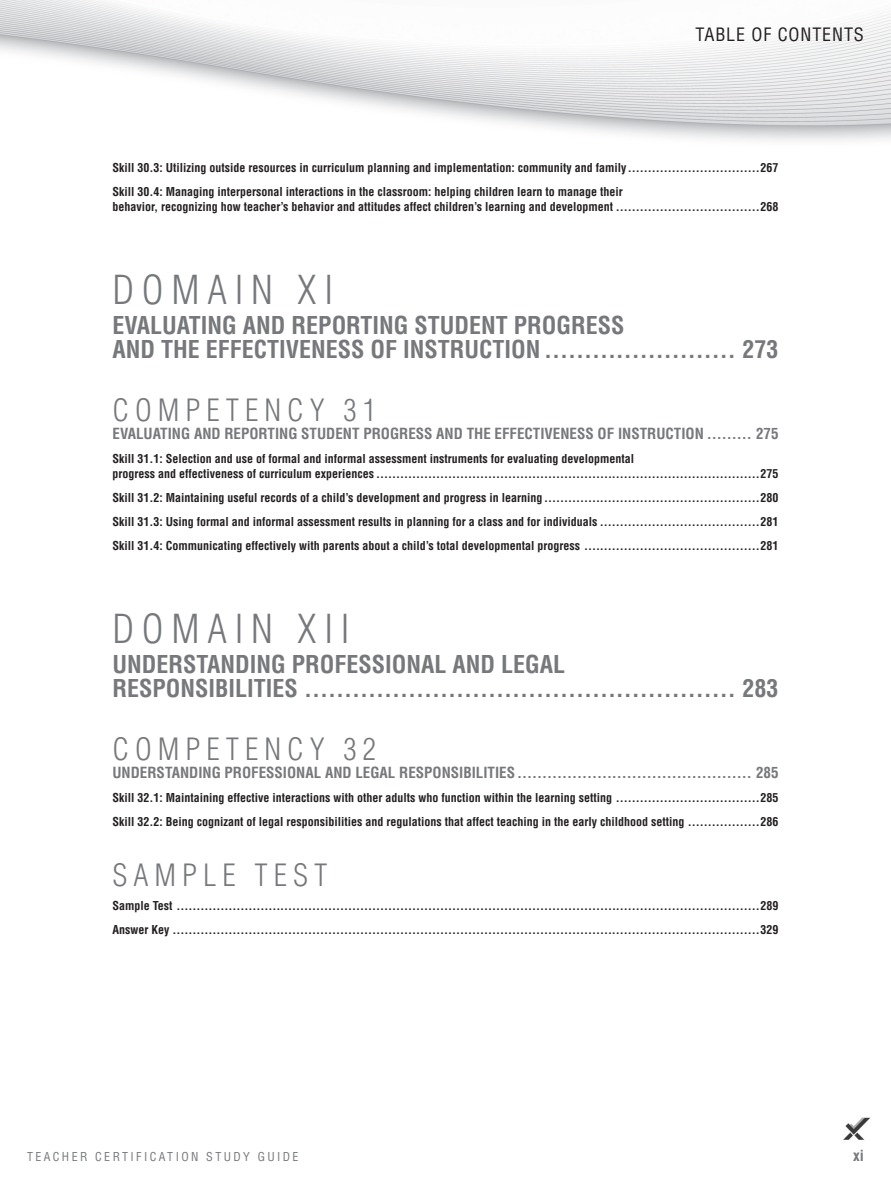
<style>
.page{position:relative;width:891px;height:1188px;background:#fff}
.page>*{position:absolute;margin:0;border:0;box-sizing:border-box;transform-origin:0 0}
.TOC_Domain_Number{font:300 condensed 39px "Helvetica";letter-spacing:.2em;color:#76787b}
.TOC_Competency_Numbe{font:300 condensed 30px "Helvetica";letter-spacing:.2em;color:#76787b}
.TOC_Domain_Title{font:700 condensed 24px/24px "Helvetica";color:#76787b}
.t1{font:condensed 18px "Helvetica";letter-spacing:.05em;color:#231f20}
.TOC_Competency_Title{font:700 condensed 15px "Helvetica";color:#76787b}
.TOC_Skill_number{font:700 condensed 12px/15px "Helvetica";color:#231f20}
.TOC_Skill{font:700 condensed 12px "Helvetica";color:#231f20}
.t2{font:condensed 12px "Helvetica";letter-spacing:.2em;color:#76787b}
</style>
<div class="page">
<img style="left:843px;top:1117px;width:28px;height:23px">
<h3 class="t1" style="left:696px;top:24px;width:170px">TABLE OF CONTENTS</h3>
<p class="TOC_Skill_number" style="left:112px;top:160px;width:667px">Skill 30.3: Utilizing outside resources in curriculum planning and implementation: community and family .................................267</p>
<p class="TOC_Skill_number" style="left:112px;top:184px;width:667px">Skill 30.4: Managing interpersonal interactions in the classroom: helping children learn to manage their<br>behavior, recognizing how teacher’s behavior and attitudes affect children’s learning and development ....................................268</p>
<p class="TOC_Domain_Number" style="left:112px;top:265px;width:222px">DOMAIN XI</p>
<p class="TOC_Domain_Title" style="left:112px;top:313px;width:667px">EVALUATING AND REPORTING STUDENT PROGRESS<br>AND THE EFFECTIVENESS OF INSTRUCTION........................ 273</p>
<p class="TOC_Competency_Numbe" style="left:112px;top:391px;width:265px">COMPETENCY 31</p>
<p class="TOC_Competency_Title" style="left:112px;top:424px;width:667px">EVALUATING AND REPORTING STUDENT PROGRESS AND THE EFFECTIVENESS OF INSTRUCTION ......... 275</p>
<p class="TOC_Skill_number" style="left:112px;top:451px;width:667px">Skill 31.1: Selection and use of formal and informal assessment instruments for evaluating developmental<br>progress and effectiveness of curriculum experiences ................................................................................................275</p>
<p class="TOC_Skill_number" style="left:112px;top:490px;width:667px">Skill 31.2: Maintaining useful records of a child’s development and progress in learning ......................................................280</p>
<p class="TOC_Skill_number" style="left:112px;top:514px;width:667px">Skill 31.3: Using formal and informal assessment results in planning for a class and for individuals ........................................281</p>
<p class="TOC_Skill_number" style="left:112px;top:538px;width:667px">Skill 31.4: Communicating effectively with parents about a child’s total developmental progress ............................................281</p>
<p class="TOC_Domain_Number" style="left:112px;top:604px;width:239px">DOMAIN XII</p>
<p class="TOC_Domain_Title" style="left:112px;top:652px;width:667px">UNDERSTANDING PROFESSIONAL AND LEGAL<br>RESPONSIBILITIES ...................................................... 283</p>
<p class="TOC_Competency_Numbe" style="left:112px;top:730px;width:265px">COMPETENCY 32</p>
<p class="TOC_Competency_Title" style="left:112px;top:763px;width:667px">UNDERSTANDING PROFESSIONAL AND LEGAL RESPONSIBILITIES............................................... 285</p>
<p class="TOC_Skill_number" style="left:112px;top:790px;width:667px">Skill 32.1: Maintaining effective interactions with other adults who function within the learning setting ....................................285</p>
<p class="TOC_Skill_number" style="left:112px;top:814px;width:667px">Skill 32.2: Being cognizant of legal responsibilities and regulations that affect teaching in the early childhood setting ..................286</p>
<p class="TOC_Competency_Numbe" style="left:112px;top:856px;width:216px">SAMPLE TEST</p>
<p class="TOC_Skill" style="left:112px;top:898px;width:667px">Sample Test ..................................................................................................................................................289</p>
<p class="TOC_Skill" style="left:112px;top:922px;width:667px">Answer Key ...................................................................................................................................................329</p>
<p class="t2" style="left:27px;top:1149px;width:273px">TEACHER CERTIFICATION STUDY GUIDE</p>
<p class="TOC_Competency_Title" style="left:853px;top:1146px;width:12px">xi</p>
</div>
